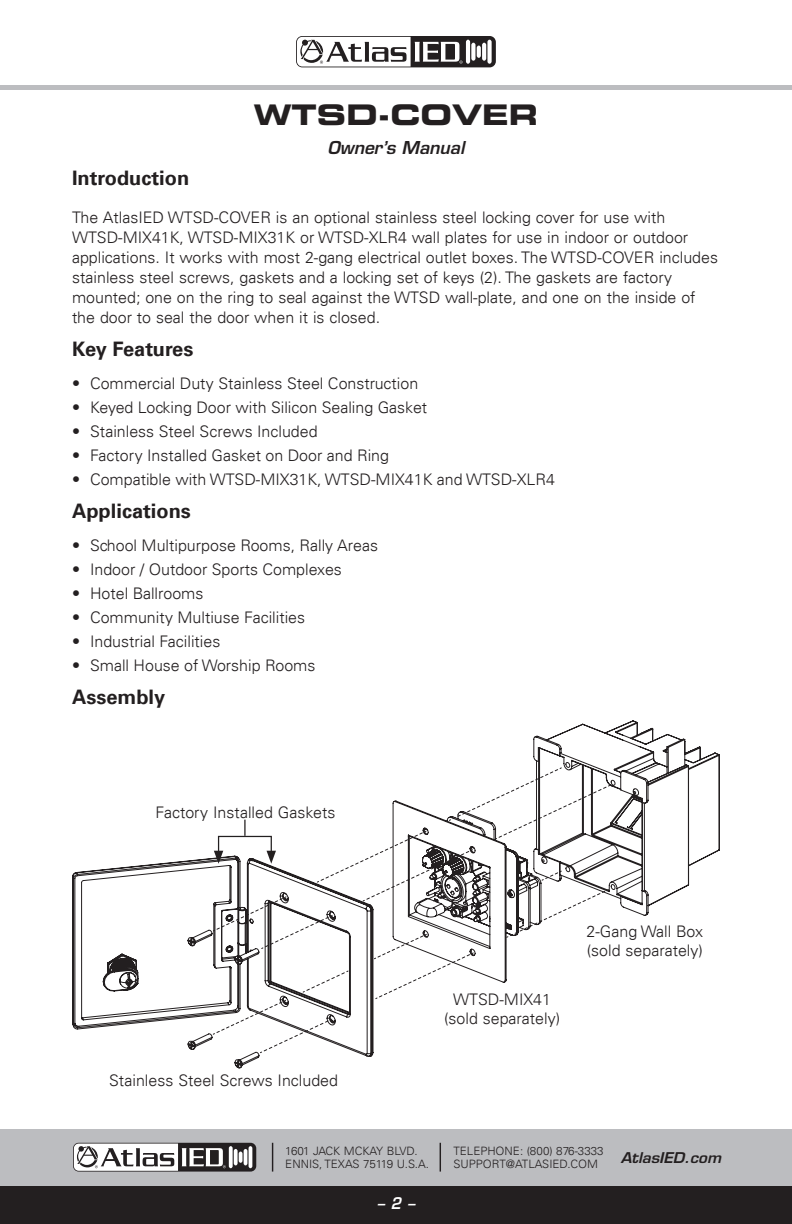
<style>
.page{position:relative;width:792px;height:1224px;background:#fff}
.page>*{position:absolute;margin:0;border:0;box-sizing:border-box;transform-origin:0 0}
.t1{font:28.4px "Eurostile LT Std Bold Ex 2";color:#231f20}
.t2{font:700 20px "Univers LT";color:#231f20}
.t3{font:italic 600 17.4px "Eurostile LT Std";color:#231f20}
.t4{font:300 16px/20px "Univers LT";color:#231f20}
.t5{font:italic 600 15.8px "Eurostile LT Std";color:#fff;scale:.94 1}
.t6{font:italic 600 14.4px "Eurostile LT Std";color:#231f20;scale:1.05 1}
.t7{font:300 11.6px/13px "Univers LT";color:#231f20}
</style>
<div class="page">
<div style="left:0;top:1186px;width:792px;height:38px;background:#231f20"></div>
<div style="left:0;top:1129px;width:792px;height:57px;background:#bcbdc0"></div>
<svg style="left:73px;top:1143px;width:183px;height:29px"></svg>
<svg style="left:229px;top:1146px;width:4px;height:22px"></svg>
<hr style="left:249px;top:1146px;width:3px;height:22px;background:#fff;border-radius:2px">
<svg style="left:234px;top:1149px;width:4px;height:16px"></svg>
<hr style="left:244px;top:1149px;width:3px;height:16px;background:#fff;border-radius:2px">
<svg style="left:239px;top:1152px;width:4px;height:11px"></svg>
<svg style="left:74px;top:1144px;width:152px;height:27px;background:#a7a6a6"></svg>
<svg style="left:272px;top:1143px;width:1px;height:29px"></svg>
<svg style="left:440px;top:1143px;width:1px;height:29px"></svg>
<div style="left:0;top:85px;width:792px;height:5px;background:#bcbdc0"></div>
<svg style="left:296px;top:36px;width:200px;height:31px"></svg>
<hr style="left:466px;top:40px;width:4px;height:24px;background:#fff;border-radius:2px">
<div style="left:487px;top:40px;width:5px;height:24px;background:#fff;border-radius:2px"></div>
<svg style="left:471px;top:43px;width:4px;height:18px"></svg>
<svg style="left:482px;top:43px;width:4px;height:18px"></svg>
<svg style="left:477px;top:46px;width:4px;height:12px"></svg>
<svg style="left:297px;top:37px;width:166px;height:30px"></svg>
<svg style="left:72px;top:721px;width:648px;height:347px"></svg>
<svg style="left:213px;top:768px;width:397px;height:285px"></svg>
<h1 class="t1" style="left:254px;top:94px;width:286px">WTSD-COVER</h1>
<p class="t3" style="left:328px;top:137px;width:138px">Owner’s Manual</p>
<p class="t2" style="left:72px;top:167px;width:119px">Introduction</p>
<p class="t4" style="left:72px;top:208px;width:648px">The AtlasIED WTSD-COVER is an optional stainless steel locking cover for use with WTSD-MIX41K, WTSD-MIX31K or WTSD-XLR4 wall plates for use in indoor or outdoor applications. It works with most 2-gang electrical outlet boxes. The WTSD-COVER includes stainless steel screws, gaskets and a locking set of keys (2). The gaskets are factory mounted; one on the ring to seal against the WTSD wall-plate, and one on the inside of the door to seal the door when it is closed.</p>
<p class="t2" style="left:72px;top:338px;width:123px">Key Features</p>
<p class="t4" style="left:72px;top:374px;width:348px">• Commercial Duty Stainless Steel Construction</p>
<p class="t4" style="left:72px;top:398px;width:357px">• Keyed Locking Door with Silicon Sealing Gasket</p>
<p class="t4" style="left:72px;top:422px;width:247px">• Stainless Steel Screws Included</p>
<p class="t4" style="left:72px;top:446px;width:319px">• Factory Installed Gasket on Door and Ring</p>
<p class="t4" style="left:72px;top:470px;width:484px">• Compatible with WTSD-MIX31K, WTSD-MIX41K and WTSD-XLR4</p>
<p class="t2" style="left:72px;top:500px;width:120px">Applications</p>
<p class="t4" style="left:72px;top:536px;width:308px">• School Multipurpose Rooms, Rally Areas</p>
<p class="t4" style="left:72px;top:560px;width:271px">• Indoor / Outdoor Sports Complexes</p>
<p class="t4" style="left:72px;top:584px;width:133px">• Hotel Ballrooms</p>
<p class="t4" style="left:72px;top:608px;width:235px">• Community Multiuse Facilities</p>
<p class="t4" style="left:72px;top:632px;width:150px">• Industrial Facilities</p>
<p class="t4" style="left:72px;top:656px;width:245px">• Small House of Worship Rooms</p>
<p class="t2" style="left:72px;top:686px;width:95px">Assembly</p>
<p class="t4" style="left:155px;top:802px;width:181px">Factory Installed Gaskets</p>
<p class="t4" style="left:109px;top:1070px;width:230px">Stainless Steel Screws Included</p>
<p class="t4" style="left:444px;top:989px;width:118px;line-height:19.2px;text-align:center">WTSD-MIX41 (sold separately)</p>
<p class="t4" style="left:587px;top:921px;width:118px;line-height:19.2px">2-Gang Wall Box (sold separately)</p>
<p class="t7" style="left:285px;top:1144px;width:145px">1601 JACK MCKAY BLVD.<br>ENNIS, TEXAS 75119 U.S.A.</p>
<p class="t5" style="left:377px;top:1194px;width:41px">– 2 –</p>
<p class="t7" style="left:453px;top:1144px;width:152px">TELEPHONE: (800) 876-3333<br>SUPPORT@ATLASIED.COM</p>
<p class="t6" style="left:621px;top:1148px;width:97px">AtlasIED.com</p>
</div>
